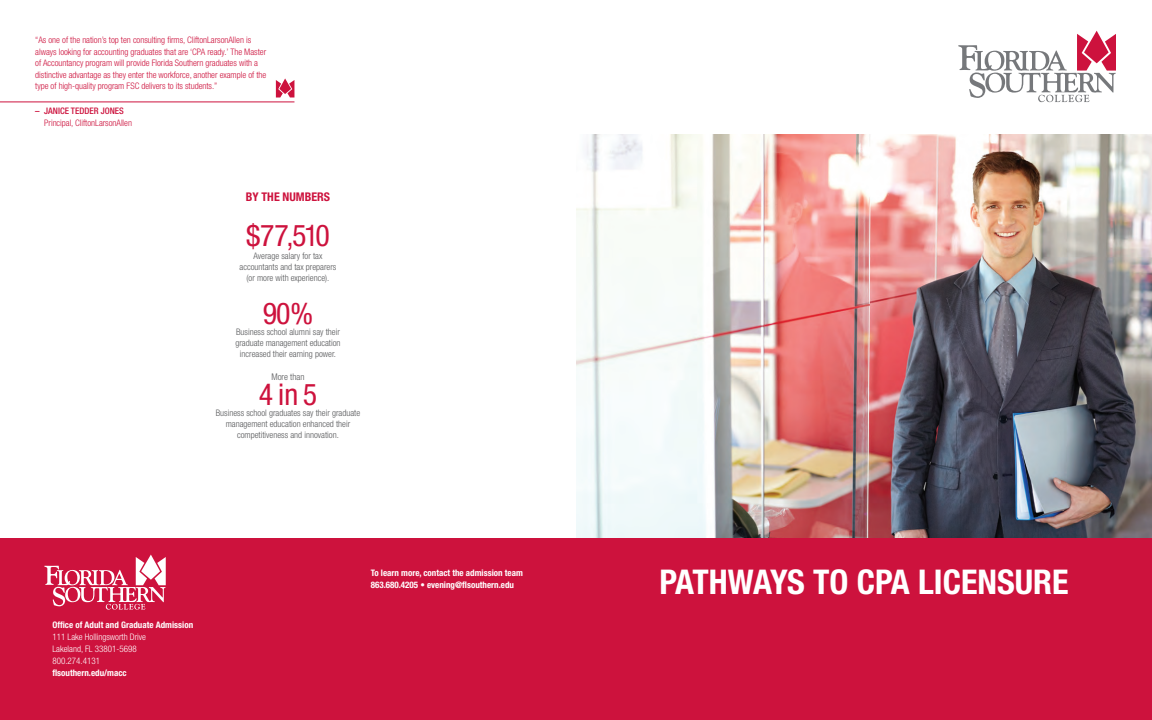
<style>
.page{position:relative;width:1152px;height:720px;background:#fff}
.page>*{position:absolute;margin:0;border:0;box-sizing:border-box;transform-origin:0 0}
.t1{font:700 condensed 34.1px "Helvetica Neue LT Std";color:#fff}
.t2{font:condensed 30px "Helvetica Neue LT Std";letter-spacing:-.015em;color:#cd123d}
.t3{font:700 condensed 12px "Helvetica Neue LT Std";color:#cd123d}
.t4{font:300 condensed 9.2px "Helvetica Neue LT Std";color:#57585a}
.t5{font:300 condensed 9px/11.5px "Helvetica Neue LT Std";letter-spacing:-.005em;color:#cd123d}
.t6{font:300 condensed 9px/11px "Helvetica Neue LT Std";color:#57585a;text-align:center}
.t7{font:700 condensed 9px/12px "Helvetica Neue LT Std";color:#fff}
.t8{font:300 condensed 9px/12px "Helvetica Neue LT Std";color:#fff}
.t9{font:500 condensed 9px "Helvetica Neue LT Std";color:#cd123d}
</style>
<div class="page">
<img style="left:576px;top:134px;width:576px;height:405px">
<div style="left:0;top:539px;width:1152px;height:181px;background:#cd123d"></div>
<svg style="left:44px;top:555px;width:122px;height:55px"></svg>
<svg style="left:958px;top:31px;width:158px;height:71px"></svg>
<hr style="left:0;top:102px;width:294px;height:1px;background:#cd123d">
<svg style="left:276px;top:78px;width:18px;height:20px"></svg>
<p class="t5" style="left:35px;top:34px;width:233px">“As one of the nation’s top ten consulting firms, CliftonLarsonAllen is always looking for accounting graduates that are ‘CPA ready.’ The Master of Accountancy program will provide Florida Southern graduates with a distinctive advantage as they enter the workforce, another example of the type of high-quality program FSC delivers to its students.”</p>
<p class="t9" style="left:35px;top:106px;width:90px">– JANICE TEDDER JONES</p>
<p class="t5" style="left:44px;top:117px;width:89px">Principal, CliftonLarsonAllen</p>
<h3 class="t3" style="left:246px;top:190px;width:86px">BY THE NUMBERS</h3>
<h2 class="t2" style="left:246px;top:218px;width:85px">$77,510</h2>
<p class="t6" style="left:240px;top:250px;width:98px">Average salary for tax accountants and tax preparers (or more with experience).</p>
<h2 class="t2" style="left:263px;top:296px;width:52px">90%</h2>
<p class="t6" style="left:235px;top:337px;width:107px">graduate management education increased their earning power.</p>
<p class="t4" style="left:271px;top:371px;width:35px">More than</p>
<h2 class="t2" style="left:259px;top:377px;width:60px">4 in5</h2>
<p class="t6" style="left:216px;top:408px;width:146px">Business school graduates say their graduate management education enhanced their competitiveness and innovation.</p>
<p class="t6" style="left:236px;top:326px;width:105px">Business school alumni say their</p>
<p class="t7" style="left:52px;top:619px;width:142px">Office of Adult and Graduate Admission</p>
<p class="t8" style="left:52px;top:631px;width:95px">111 Lake Hollingsworth Drive<br>Lakeland, FL 33801-5698<br>800.274.4131</p>
<p class="t7" style="left:52px;top:667px;width:76px">flsouthern.edu/macc</p>
<p class="t7" style="left:371px;top:567px;width:154px">To learn more, contact the admission team<br>863.680.4205 • evening@flsouthern.edu</p>
<h1 class="t1" style="left:659px;top:561px;width:411px">PATHWAYS TO CPA LICENSURE</h1>
</div>
